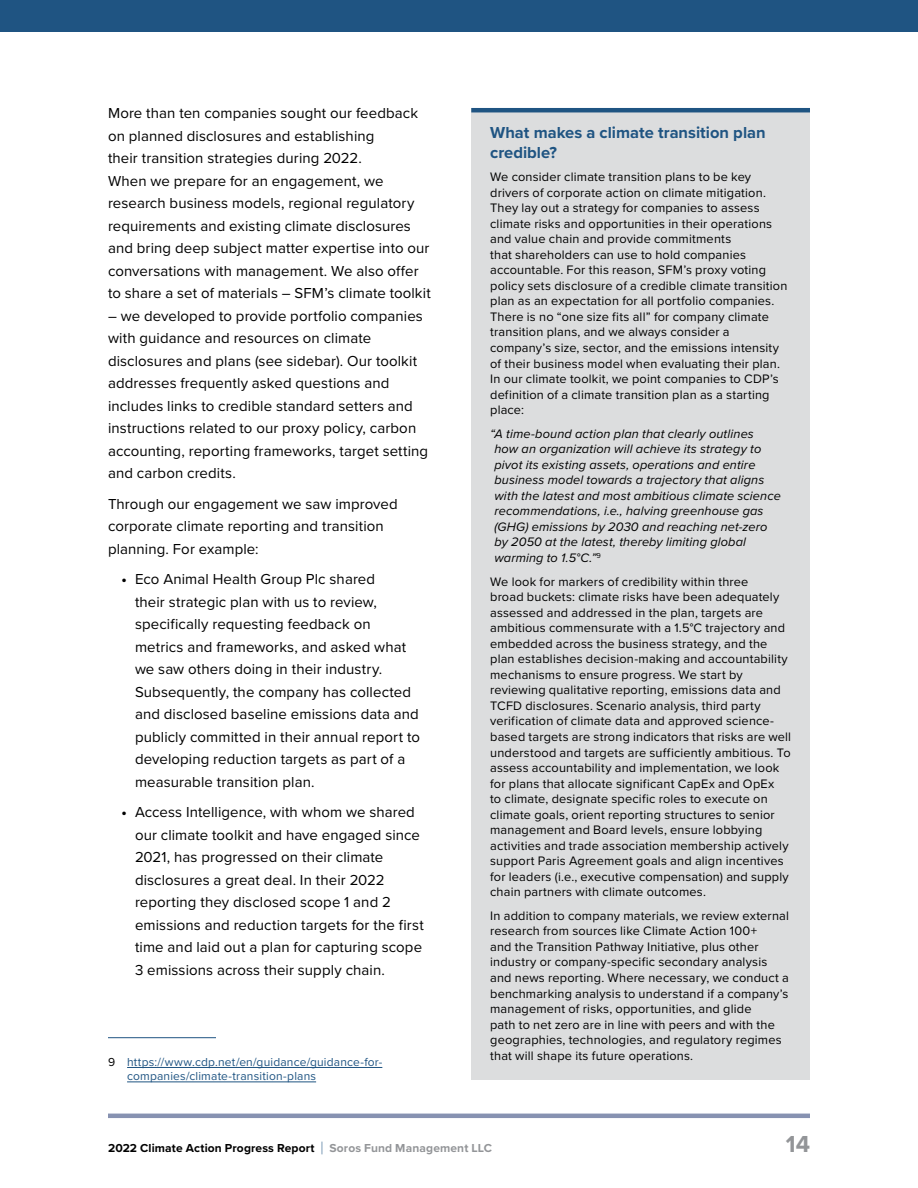
<style>
.page{position:relative;width:918px;height:1188px;background:#fff}
.page>*{position:absolute;margin:0;border:0;box-sizing:border-box;transform-origin:0 0}
.t1{font:700 24px "Proxima Nova";color:#939598}
.t2{font:700 16.5px/19.6px "Proxima Nova";color:#1f5482}
.t3{font:15px/22.5px "Proxima Nova";letter-spacing:.005em;color:#000}
.t4{font:12.75px/15.6px "Proxima Nova";letter-spacing:.015em;color:#000}
.t5{font:italic 12.75px/15.6px "Proxima Nova";letter-spacing:.01em;color:#000}
.t6{font:12px/14.4px "Proxima Nova";letter-spacing:.015em;color:#1f5482}
.t7{font:700 12px "Proxima Nova";letter-spacing:.01em;color:#000}
.s1{font-weight:700}
.s2{color:#000}
.s3{font-weight:300;font-size:18px;color:#1f5482}
.s4{color:#939598}
</style>
<div class="page">
<div style="left:0;top:0;width:918px;height:32px;background:#1f5482"></div>
<hr style="left:108px;top:1114px;width:702px;height:4px;background:#8792b1">
<hr style="left:108px;top:1037px;width:108px;height:1px;background:#1f5482">
<hr style="left:127px;top:1067px;width:255px;height:1px;background:#1f5482">
<hr style="left:127px;top:1082px;width:189px;height:1px;background:#1f5482">
<div style="left:471px;top:108px;width:339px;height:972px;background:#dcddde"></div>
<hr style="left:471px;top:108px;width:339px;height:4px;background:#1f5482">
<p class="t3" style="left:108px;top:101px;width:324px">More than ten companies sought our feedback on planned disclosures and establishing<br>their transition strategies during 2022.<br>When we prepare for an engagement, we research business models, regional regulatory requirements and existing climate disclosures and bring deep subject matter expertise into our conversations with management. We also offer to share a set of materials – SFM’s climate toolkit</p>
<p class="t3" style="left:108px;top:304px;width:322px">– we developed to provide portfolio companies with guidance and resources on climate disclosures and plans (see sidebar). Our toolkit addresses frequently asked questions and includes links to credible standard setters and instructions related to our proxy policy, carbon accounting, reporting frameworks, target setting and carbon credits.</p>
<p class="t3" style="left:108px;top:492px;width:291px">Through our engagement we saw improved corporate climate reporting and transition planning. For example:</p>
<p class="t3" style="left:135px;top:567px;width:287px;text-indent:-14px"><span class="s1">•</span> Eco Animal Health Group Plc shared<br>their strategic plan with us to review, specifically requesting feedback on metrics and frameworks, and asked what we saw others doing in their industry.<br>Subsequently, the company has collected and disclosed baseline emissions data and publicly committed in their annual report to developing reduction targets as part of a measurable transition plan.</p>
<p class="t3" style="left:135px;top:800px;width:290px;text-indent:-14px"><span class="s1">•</span> Access Intelligence, with whom we shared our climate toolkit and have engaged since 2021, has progressed on their climate disclosures a great deal. In their 2022 reporting they disclosed scope 1 and 2 emissions and reduction targets for the first time and laid out a plan for capturing scope 3 emissions across their supply chain.</p>
<p class="t6" style="left:127px;top:1054px;width:257px;text-indent:-19px"><span class="s2">9</span> https://www.cdp.net/en/guidance/guidance-for&shy;companies/climate-transition-plans</p>
<p class="t2" style="left:490px;top:122px;width:277px">What makes a climate transition plan credible?</p>
<p class="t4" style="left:490px;top:169px;width:299px">We consider climate transition plans to be key drivers of corporate action on climate mitigation.<br>They lay out a strategy for companies to assess climate risks and opportunities in their operations and value chain and provide commitments<br>that shareholders can use to hold companies accountable. For this reason, SFM’s proxy voting policy sets disclosure of a credible climate transition plan as an expectation for all portfolio companies.<br>There is no “one size fits all” for company climate transition plans, and we always consider a company’s size, sector, and the emissions intensity of their business model when evaluating their plan.<br>In our climate toolkit, we point companies to CDP’s definition of a climate transition plan as a starting place:</p>
<p class="t5" style="left:494px;top:425px;width:288px;text-indent:-4px">“A time-bound action plan that clearly outlines how an organization will achieve its strategy to pivot its existing assets, operations and entire business model towards a trajectory that aligns with the latest and most ambitious climate science recommendations, i.e., halving greenhouse gas (GHG) emissions by 2030 and reaching net-zero by 2050 at the latest, thereby limiting global warming to 1.5°C.”<sup>9</sup></p>
<p class="t4" style="left:490px;top:573px;width:302px">We look for markers of credibility within three<br>broad buckets: climate risks have been adequately assessed and addressed in the plan, targets are ambitious commensurate with a 1.5°C trajectory and embedded across the business strategy, and the plan establishes decision-making and accountability mechanisms to ensure progress. We start by reviewing qualitative reporting, emissions data and TCFD disclosures. Scenario analysis, third party verification of climate data and approved science&shy;based targets are strong indicators that risks are well understood and targets are sufficiently ambitious. To assess accountability and implementation, we look for plans that allocate significant CapEx and OpEx<br>to climate, designate specific roles to execute on climate goals, orient reporting structures to senior management and Board levels, ensure lobbying activities and trade association membership actively support Paris Agreement goals and align incentives for leaders (i.e., executive compensation) and supply chain partners with climate outcomes.</p>
<p class="t4" style="left:490px;top:907px;width:300px">In addition to company materials, we review external research from sources like Climate Action 100+<br>and the Transition Pathway Initiative, plus other industry or company-specific secondary analysis and news reporting. Where necessary, we conduct a benchmarking analysis to understand if a company’s management of risks, opportunities, and glide<br>path to net zero are in line with peers and with the geographies, technologies, and regulatory regimes that will shape its future operations.</p>
<p class="t7" style="left:108px;top:1139px;width:386px">2022 Climate Action Progress Report <span class="s3">|</span> <span class="s4">Soros Fund Management LLC</span></p>
<h1 class="t1" style="left:786px;top:1126px;width:26px">14</h1>
</div>
